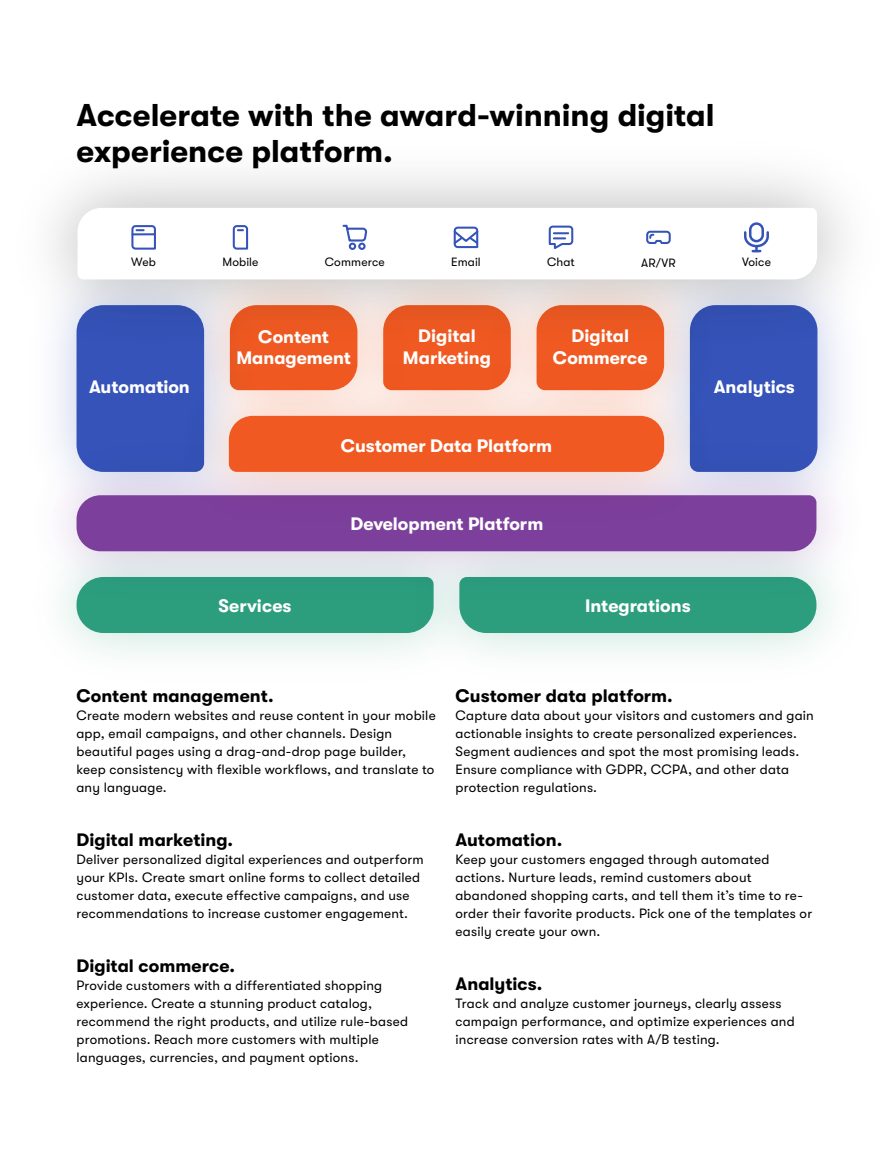
<style>
.page{position:relative;width:893px;height:1161px;background:#fff}
.page>*{position:absolute;margin:0;border:0;box-sizing:border-box;transform-origin:0 0}
.t1{font:700 31.5px/36px "GT Walsheim";color:#000}
.t2{font:700 18px/21.6px "GT Walsheim";color:#fff;text-align:center}
.t3{font:700 18px "GT Walsheim";color:#000}
.Body{font:13.5px/18px "GT Walsheim";letter-spacing:.015em;color:#000}
.t4{font:12px "GT Walsheim";letter-spacing:.01em;color:#000}
</style>
<div class="page">
<img style="left:817px;top:370px;width:23px;height:56px">
<div style="left:732px;top:370px;width:85px;height:56px;background:#3553b8"></div>
<img style="left:55px;top:370px;width:22px;height:56px">
<div style="left:77px;top:370px;width:84px;height:56px;background:#3553b8"></div>
<div style="left:77px;top:620px;width:315px;height:13px;background:#2c9e7e"></div>
<img style="left:392px;top:620px;width:437px;height:49px">
<div style="left:459px;top:620px;width:357px;height:13px;background:#2c9e7e"></div>
<img style="left:45px;top:426px;width:794px;height:194px">
<div style="left:77px;top:495px;width:739px;height:56px;background:#7d3f9c"></div>
<img style="left:161px;top:370px;width:571px;height:170px">
<div style="left:229px;top:416px;width:435px;height:56px;background:#f05a22"></div>
<img style="left:51px;top:175px;width:793px;height:195px">
<svg style="left:78px;top:208px;width:739px;height:71px"></svg>
<svg style="left:130px;top:224px;width:27px;height:27px"></svg>
<hr style="left:132px;top:233px;width:23px;height:2px;background:#3553b8">
<svg style="left:232px;top:224px;width:17px;height:27px"></svg>
<svg style="left:341px;top:224px;width:28px;height:19px"></svg>
<div style="left:349px;top:243px;width:7px;height:7px;border:2px solid #3553b8;border-radius:50%"></div>
<div style="left:358px;top:243px;width:8px;height:7px;border:2px solid #3553b8;border-radius:50%"></div>
<svg style="left:452px;top:226px;width:28px;height:23px"></svg>
<svg style="left:548px;top:225px;width:26px;height:27px"></svg>
<div style="left:749px;top:222px;width:15px;height:20px;border:3px solid #3553b8;border-radius:6px"></div>
<svg style="left:743px;top:230px;width:27px;height:22px"></svg>
<svg style="left:645px;top:230px;width:27px;height:16px"></svg>
<h2 class="t1" style="left:77px;top:97px;width:640px">Accelerate with the award-winning digital experience platform.</h2>
<p class="t4" style="left:131px;top:255px;width:26px">Web</p>
<p class="t4" style="left:222px;top:255px;width:38px">Mobile</p>
<p class="t4" style="left:325px;top:255px;width:62px">Commerce</p>
<p class="t4" style="left:451px;top:255px;width:31px">Email</p>
<p class="t4" style="left:547px;top:255px;width:29px">Chat</p>
<p class="t4" style="left:641px;top:256px;width:36px">AR/VR</p>
<p class="t4" style="left:742px;top:255px;width:30px">Voice</p>
<p class="t2" style="left:89px;top:376px;width:102px">Automation</p>
<p class="t2" style="left:236px;top:326px;width:116px">Content<br>Management</p>
<p class="t2" style="left:553px;top:325px;width:96px">Digital<br>Commerce</p>
<p class="t2" style="left:403px;top:325px;width:90px">Digital<br>Marketing</p>
<p class="t2" style="left:341px;top:435px;width:213px">Customer Data Platform</p>
<p class="t2" style="left:350px;top:513px;width:194px">Development Platform</p>
<p class="t2" style="left:714px;top:376px;width:83px">Analytics</p>
<p class="t2" style="left:219px;top:595px;width:74px">Services</p>
<p class="t2" style="left:585px;top:595px;width:107px">Integrations</p>
<h3 class="t3" style="left:77px;top:686px;width:199px">Content management.</h3>
<p class="Body" style="left:77px;top:706px;width:361px">Create modern websites and reuse content in your mobile app, email campaigns, and other channels. Design beautiful pages using a drag-and-drop page builder, keep consistency with flexible workflows, and translate to any language.</p>
<h3 class="t3" style="left:77px;top:830px;width:158px">Digital marketing.</h3>
<p class="Body" style="left:77px;top:850px;width:349px">Deliver personalized digital experiences and outperform your KPIs. Create smart online forms to collect detailed customer data, execute effective campaigns, and use recommendations to increase customer engagement.</p>
<h3 class="t3" style="left:77px;top:956px;width:160px">Digital commerce.</h3>
<p class="Body" style="left:77px;top:976px;width:333px">Provide customers with a differentiated shopping experience. Create a stunning product catalog, recommend the right products, and utilize rule-based promotions. Reach more customers with multiple languages, currencies, and payment options.</p>
<h3 class="t3" style="left:455px;top:686px;width:219px">Customer data platform.</h3>
<p class="Body" style="left:455px;top:706px;width:360px">Capture data about your visitors and customers and gain actionable insights to create personalized experiences.<br>Segment audiences and spot the most promising leads.<br>Ensure compliance with GDPR, CCPA, and other data protection regulations.</p>
<h3 class="t3" style="left:455px;top:830px;width:108px">Automation.</h3>
<p class="Body" style="left:455px;top:850px;width:358px">Keep your customers engaged through automated actions. Nurture leads, remind customers about abandoned shopping carts, and tell them it’s time to re&shy;order their favorite products. Pick one of the templates or easily create your own.</p>
<h3 class="t3" style="left:455px;top:974px;width:88px">Analytics.</h3>
<p class="Body" style="left:455px;top:994px;width:341px">Track and analyze customer journeys, clearly assess campaign performance, and optimize experiences and increase conversion rates with A/B testing.</p>
</div>
